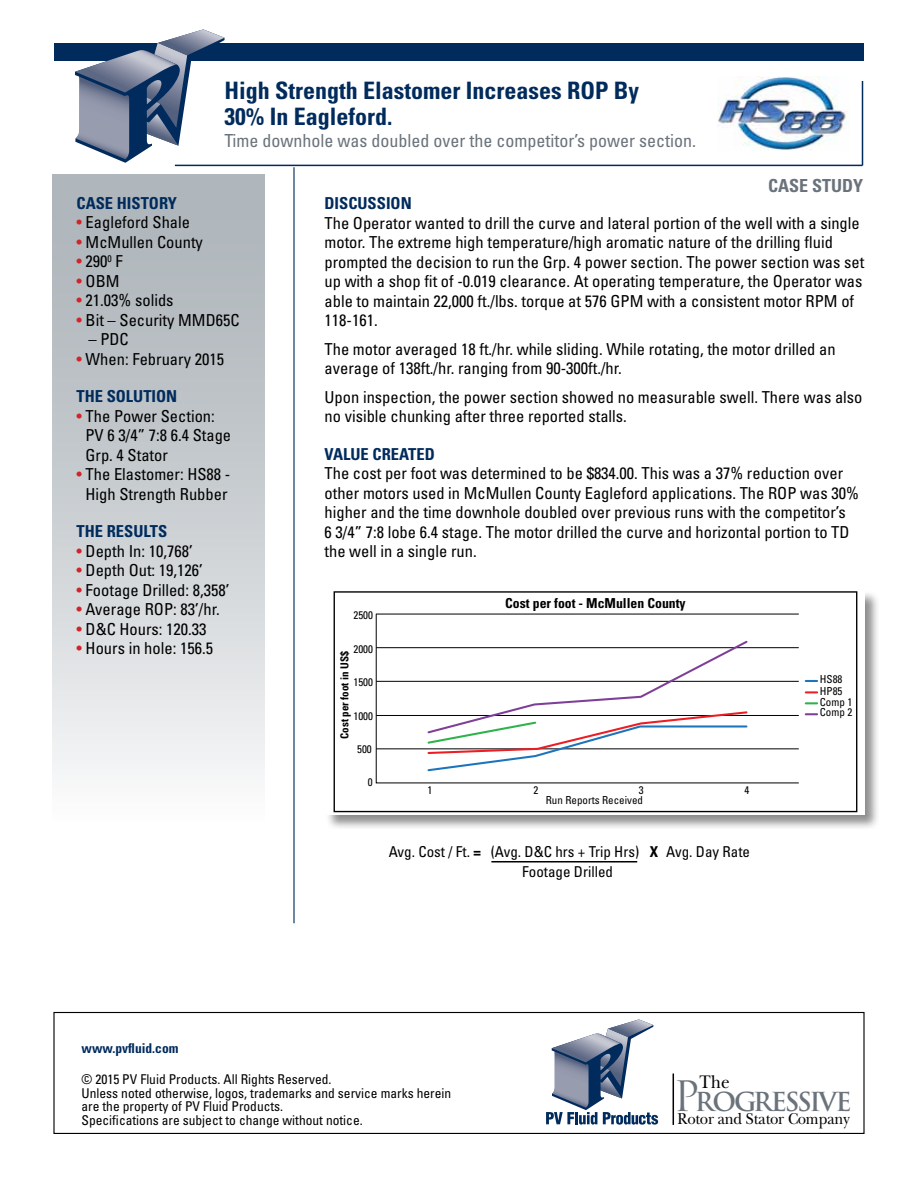
<style>
.page{position:relative;width:918px;height:1188px;background:#fff}
.page>*{position:absolute;margin:0;border:0;box-sizing:border-box;transform-origin:0 0}
.t1{font:700 25.5px "Trajan Pro";letter-spacing:-.08em;color:#6a737b}
.t2{font:700 condensed 24px/25.5px "Univers";color:#002b5c}
.t3{font:18.9px "New Baskerville";color:#000;scale:.91 1}
.t4{font:condensed 18px "Univers";color:#6a737b}
.t5{font:700 condensed 18px "Univers";color:#6a737b}
.t6{font:condensed 16.5px/19.5px "Univers";color:#000}
.t7{font:700 condensed 16.5px "Univers";color:#002b5c}
.t8{font:16.35px "New Baskerville";letter-spacing:-.02em;color:#000;scale:.91 1}
.t9{font:condensed 15px/19.5px "Univers";color:#000;text-align:center}
.t10{font:700 condensed 13.8px "Univers";color:#000}
.t11{font:condensed 13.5px/13.5px "Univers";color:#000}
.t12{font:700 condensed 13.5px "Univers";color:#002b5c}
.t13{font:condensed 10.95px/10.6px "Univers";color:#000}
.t14{font:700 condensed 10.95px "Univers";color:#000}
.s1{color:#d2232a}
.s2{font-weight:700}
.s3{font-weight:400;font-size:40.8px}
</style>
<div class="page">
<div style="left:52px;top:174px;width:213px;height:648px;background:linear-gradient(to bottom,#a5adb3,#f5f6f7)"></div>
<hr style="left:293px;top:167px;width:2px;height:756px;background:#002b5c">
<div style="left:54px;top:44px;width:810px;height:18px;background:#002b5c"></div>
<svg style="left:75px;top:29px;width:150px;height:134px"></svg>
<hr style="left:175px;top:165px;width:687px;height:1px;background:#002b5c">
<hr style="left:862px;top:81px;width:1px;height:84px;background:#002b5c">
<img style="left:718px;top:76px;width:130px;height:75px">
<div style="left:53px;top:1012px;width:812px;height:122px;border:1px solid #000"></div>
<hr style="left:673px;top:1074px;width:1px;height:51px;background:#000">
<svg style="left:546px;top:1019px;width:112px;height:106px"></svg>
<div style="left:325px;top:591px;width:555px;height:239px;background:#000;opacity:.45"></div>
<div style="left:326px;top:591px;width:538px;height:224px;background:#fff"></div>
<div style="left:334px;top:591px;width:523px;height:221px;border:1px solid #000"></div>
<svg style="left:376px;top:613px;width:423px;height:171px"></svg>
<hr style="left:376px;top:749px;width:423px;height:1px;background:#000">
<hr style="left:376px;top:715px;width:423px;height:1px;background:#000">
<hr style="left:376px;top:681px;width:423px;height:1px;background:#000">
<hr style="left:376px;top:647px;width:423px;height:1px;background:#000">
<hr style="left:376px;top:614px;width:423px;height:1px;background:#000">
<svg style="left:426px;top:639px;width:323px;height:134px"></svg>
<svg style="left:806px;top:680px;width:11px;height:2px"></svg>
<svg style="left:806px;top:691px;width:11px;height:2px"></svg>
<svg style="left:806px;top:702px;width:11px;height:2px"></svg>
<svg style="left:806px;top:713px;width:11px;height:2px"></svg>
<hr style="left:491px;top:861px;width:146px;height:1px;background:#000">
<h2 class="t2" style="left:225px;top:77px;width:416px">High Strength Elastomer Increases ROP By<br>30% In Eagleford.</h2>
<p class="t4" style="left:225px;top:129px;width:473px">Time downhole was doubled over the competitor’s power section.</p>
<p class="t5" style="left:768px;top:175px;width:97px">CASE STUDY</p>
<p class="t7" style="left:76px;top:193px;width:102px">CASE HISTORY</p>
<p class="t6" style="left:76px;top:212px;width:115px"><span class="s1">•</span> Eagleford Shale</p>
<p class="t6" style="left:76px;top:231px;width:128px"><span class="s1">•</span> McMullen County</p>
<p class="t6" style="left:76px;top:251px;width:48px"><span class="s1">•</span> 290<sup>0</sup> F</p>
<p class="t6" style="left:76px;top:270px;width:45px"><span class="s1">•</span> OBM</p>
<p class="t6" style="left:76px;top:290px;width:99px"><span class="s1">•</span> 21.03% solids</p>
<p class="t6" style="left:76px;top:309px;width:165px"><span class="s1">•</span> Bit – Security MMD65C</p>
<p class="t6" style="left:88px;top:329px;width:42px">– PDC</p>
<p class="t6" style="left:76px;top:348px;width:149px"><span class="s1">•</span> When: February 2015</p>
<p class="t7" style="left:76px;top:386px;width:102px">THE SOLUTION</p>
<p class="t6" style="left:85px;top:405px;width:147px;text-indent:-9px"><span class="s1">•</span> The Power Section:<br>PV 6 3/4” 7:8 6.4 Stage<br>Grp. 4 Stator</p>
<p class="t6" style="left:76px;top:464px;width:155px;text-align:center"><span class="s1">•</span> The Elastomer: HS88 -<br>High Strength Rubber</p>
<p class="t7" style="left:76px;top:521px;width:92px">THE RESULTS</p>
<p class="t6" style="left:76px;top:541px;width:118px"><span class="s1">•</span> Depth In: 10,768’</p>
<p class="t6" style="left:76px;top:560px;width:128px"><span class="s1">•</span> Depth Out: 19,126’</p>
<p class="t6" style="left:76px;top:580px;width:155px"><span class="s1">•</span> Footage Drilled: 8,358’</p>
<p class="t6" style="left:76px;top:599px;width:145px"><span class="s1">•</span> Average ROP: 83’/hr.</p>
<p class="t6" style="left:76px;top:619px;width:132px"><span class="s1">•</span> D&amp;C Hours: 120.33</p>
<p class="t6" style="left:76px;top:638px;width:138px"><span class="s1">•</span> Hours in hole: 156.5</p>
<p class="t7" style="left:325px;top:193px;width:89px">DISCUSSION</p>
<p class="t6" style="left:325px;top:213px;width:541px">The Operator wanted to drill the curve and lateral portion of the well with a single motor. The extreme high temperature/high aromatic nature of the drilling fluid prompted the decision to run the Grp. 4 power section. The power section was set up with a shop fit of -0.019 clearance. At operating temperature, the Operator was able to maintain 22,000 ft./lbs. torque at 576 GPM with a consistent motor RPM of 118-161.</p>
<p class="t6" style="left:325px;top:339px;width:513px">The motor averaged 18 ft./hr. while sliding. While rotating, the motor drilled an average of 138ft./hr. ranging from 90-300ft./hr.</p>
<p class="t6" style="left:325px;top:387px;width:539px">Upon inspection, the power section showed no measurable swell. There was also no visible chunking after three reported stalls.</p>
<p class="t7" style="left:325px;top:444px;width:112px">VALUE CREATED</p>
<p class="t6" style="left:325px;top:463px;width:536px">The cost per foot was determined to be $834.00. This was a 37% reduction over other motors used in McMullen County Eagleford applications. The ROP was 30% higher and the time downhole doubled over previous runs with the competitor’s<br>6 3/4” 7:8 lobe 6.4 stage. The motor drilled the curve and horizontal portion to TD the well in a single run.</p>
<p class="t13" style="left:354px;top:610px;width:21px">2500</p>
<p class="t13" style="left:354px;top:643px;width:21px">2000</p>
<p class="t13" style="left:354px;top:677px;width:21px">1500</p>
<p class="t13" style="left:354px;top:711px;width:21px">1000</p>
<p class="t13" style="left:357px;top:744px;width:16px">500</p>
<p class="t13" style="left:368px;top:776px;width:6px">0</p>
<p class="t14" style="left:338px;top:739px;width:89px;rotate:-90deg">Cost per foot in US$</p>
<p class="t10" style="left:505px;top:594px;width:182px">Cost per foot - McMullen County</p>
<p class="t13" style="left:428px;top:784px;width:6px">1</p>
<p class="t13" style="left:533px;top:784px;width:6px">2</p>
<p class="t13" style="left:639px;top:784px;width:6px">3</p>
<p class="t13" style="left:744px;top:784px;width:6px">4</p>
<p class="t13" style="left:546px;top:795px;width:99px">Run Reports Received</p>
<p class="t9" style="left:389px;top:842px;width:363px">Avg. Cost / Ft. <span class="s2">=</span> (Avg. D&amp;C hrs + Trip Hrs) <span class="s2">X</span> Avg. Day Rate<br>Footage Drilled</p>
<p class="t13" style="left:820px;top:673px;width:24px">HS88</p>
<p class="t13" style="left:820px;top:686px;width:34px">HP85<br>Comp 1<br>Comp 2</p>
<p class="t12" style="left:82px;top:1040px;width:98px">www.pvfluid.com</p>
<p class="t11" style="left:82px;top:1072px;width:371px">© 2015 PV Fluid Products. All Rights Reserved.<br>Unless noted otherwise, logos, trademarks and service marks herein are the property of PV Fluid Products.<br>Specifications are subject to change without notice.</p>
<h1 class="t1" style="left:674px;top:1086px;width:179px"><span class="s3">P</span>ROGRESSIVE</h1>
<p class="t3" style="left:699px;top:1071px;width:35px">The</p>
<p class="t8" style="left:678px;top:1110px;width:191px">Rotor and Stator Company</p>
</div>
